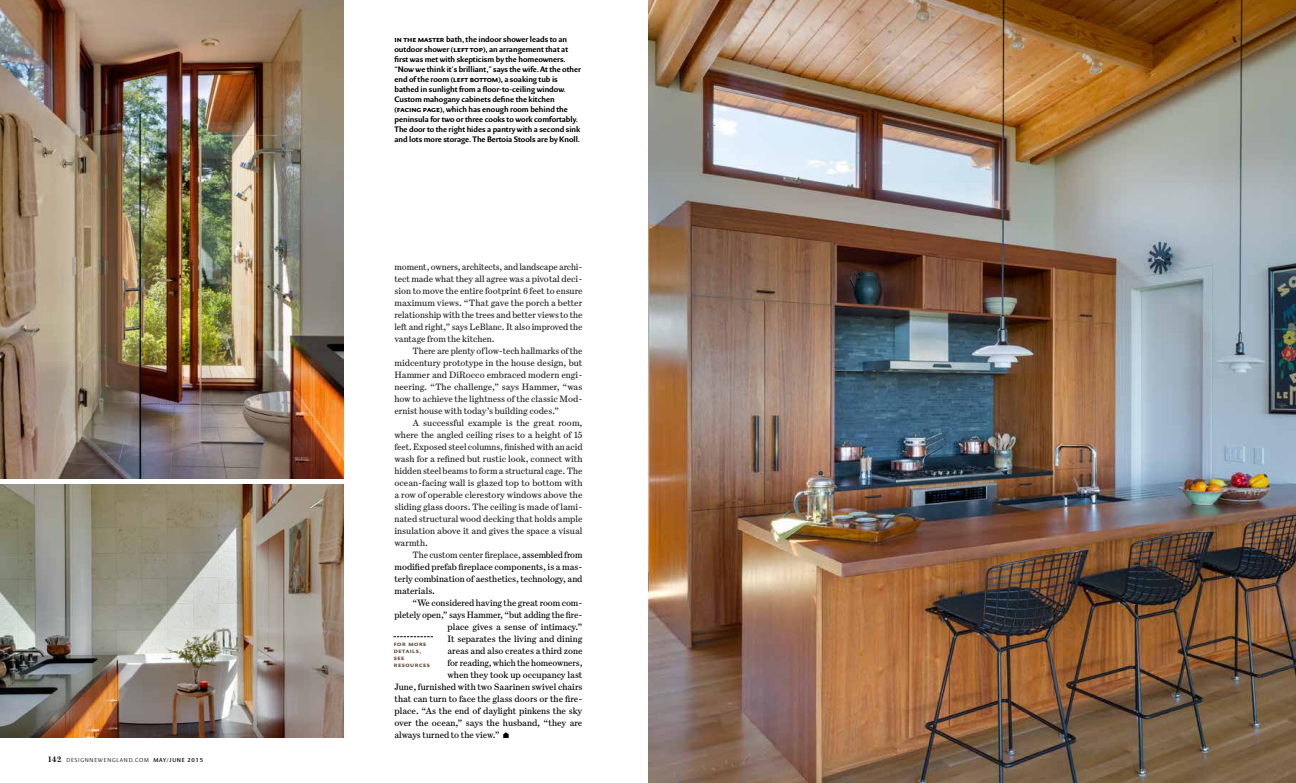
<style>
.page{position:relative;width:1296px;height:783px;background:#fff}
.page>*{position:absolute;margin:0;border:0;box-sizing:border-box;transform-origin:0 0}
.t1{font:9.2px/12px "Escrow Text";color:#222;text-align:justify}
.t2{font:9.2px/12px "Escrow Text";color:#000;text-align:justify}
.t3{font:700 8.5px/10px "Eva Std";letter-spacing:-.005em;color:#000}
.t4{font:700 7px/7px "Eva Std";letter-spacing:.07em;color:#614935}
.t5{font:300 6px "Eva Std";letter-spacing:.12em;color:#000}
.s1{font-family:"Escrow";font-weight:700;font-size:8px}
.s2{font-weight:600}
.s3{font-weight:600;font-size:6.5px}
.s4{color:#222}
</style>
<div class="page">
<img style="left:0;top:485px;width:344px;height:253px">
<img style="left:648px;top:0;width:648px;height:783px">
<svg style="left:503px;top:732px;width:6px;height:6px"></svg>
<img style="left:0;top:0;width:344px;height:479px">
<svg style="left:393px;top:637px;width:40px;height:1px"></svg>
<p class="t5" style="left:48px;top:757px;width:156px"><span class="s1">142</span> DESIGNNEWENGLAND.COM <span class="s2">MAY/JUNE</span> <span class="s3">2015</span></p>
<p class="t3" style="left:394px;top:34px;width:188px">in the master bath, the indoor shower leads to an outdoor shower (left top), an arrangement that at first was met with skepticism by the homeowners. “Now we think it’s brilliant,” says the wife. At the other end of the room (left bottom), a soaking tub is bathed in sunlight from a floor-to-ceiling window.<br>Custom mahogany cabinets define the kitchen (facing page), which has enough room behind the peninsula for two or three cooks to work comfortably.<br>The door to the right hides a pantry with a second sink and lots more storage. The Bertoia Stools are by Knoll.</p>
<p class="t1" style="left:394px;top:261px;width:190px">moment, owners, architects, and landscape archi&shy;tect made what they all agree was a pivotal deci&shy;sion to move the entire footprint 6 feet to ensure maximum views. “That gave the porch a better relationship with the trees and better views to the left and right,” says LeBlanc. It also improved the vantage from the kitchen.</p>
<p class="t1" style="left:394px;top:345px;width:190px;text-indent:18px">There are plenty of low-tech hallmarks of the midcentury prototype in the house design, but Hammer and DiRocco embraced modern engi&shy;neering. “The challenge,” says Hammer, “was how to achieve the lightness of the classic Mod&shy;ernist house with today’s building codes.”</p>
<p class="t1" style="left:394px;top:417px;width:190px;text-indent:18px">A successful example is the great room, where the angled ceiling rises to a height of 15 feet. Exposed steel columns, finished with an acid wash for a refined but rustic look, connect with hidden steel beams to form a structural cage. The ocean-facing wall is glazed top to bottom with a row of operable clerestory windows above the sliding glass doors. The ceiling is made of lami&shy;nated structural wood decking that holds ample insulation above it and gives the space a visual warmth.</p>
<p class="t2" style="left:394px;top:549px;width:190px;text-indent:18px"><span class="s4">The custom center fireplace,</span> assembled from modified prefab fireplace components, is a mas&shy;terly combination of aesthetics, technology, and materials.</p>
<p class="t2" style="left:412px;top:597px;width:172px">“We considered having the great room com-</p>
<p class="t2" style="left:394px;top:609px;width:190px">pletely open,” says Hammer, “but adding the fire-</p>
<p class="t2" style="left:447px;top:621px;width:137px">place gives a sense of intimacy.”</p>
<p class="t2" style="left:447px;top:633px;width:137px">It separates the living and dining</p>
<p class="t2" style="left:447px;top:645px;width:137px">areas and also creates a third zone</p>
<p class="t2" style="left:447px;top:657px;width:137px">for reading, which the homeowners,</p>
<p class="t2" style="left:447px;top:669px;width:137px">when they took up occupancy last</p>
<p class="t2" style="left:394px;top:681px;width:189px">June, furnished with two Saarinen swivel chairs</p>
<p class="t2" style="left:394px;top:693px;width:190px">that can turn to face the glass doors or the fire-</p>
<p class="t2" style="left:394px;top:705px;width:189px">place. “As the end of daylight pinkens the sky</p>
<p class="t2" style="left:394px;top:717px;width:189px">over the ocean,” says the husband, “they are</p>
<p class="t2" style="left:394px;top:729px;width:107px">always turned to the view.”</p>
<p class="t4" style="left:394px;top:640px;width:38px">for more details, see resources</p>
</div>
